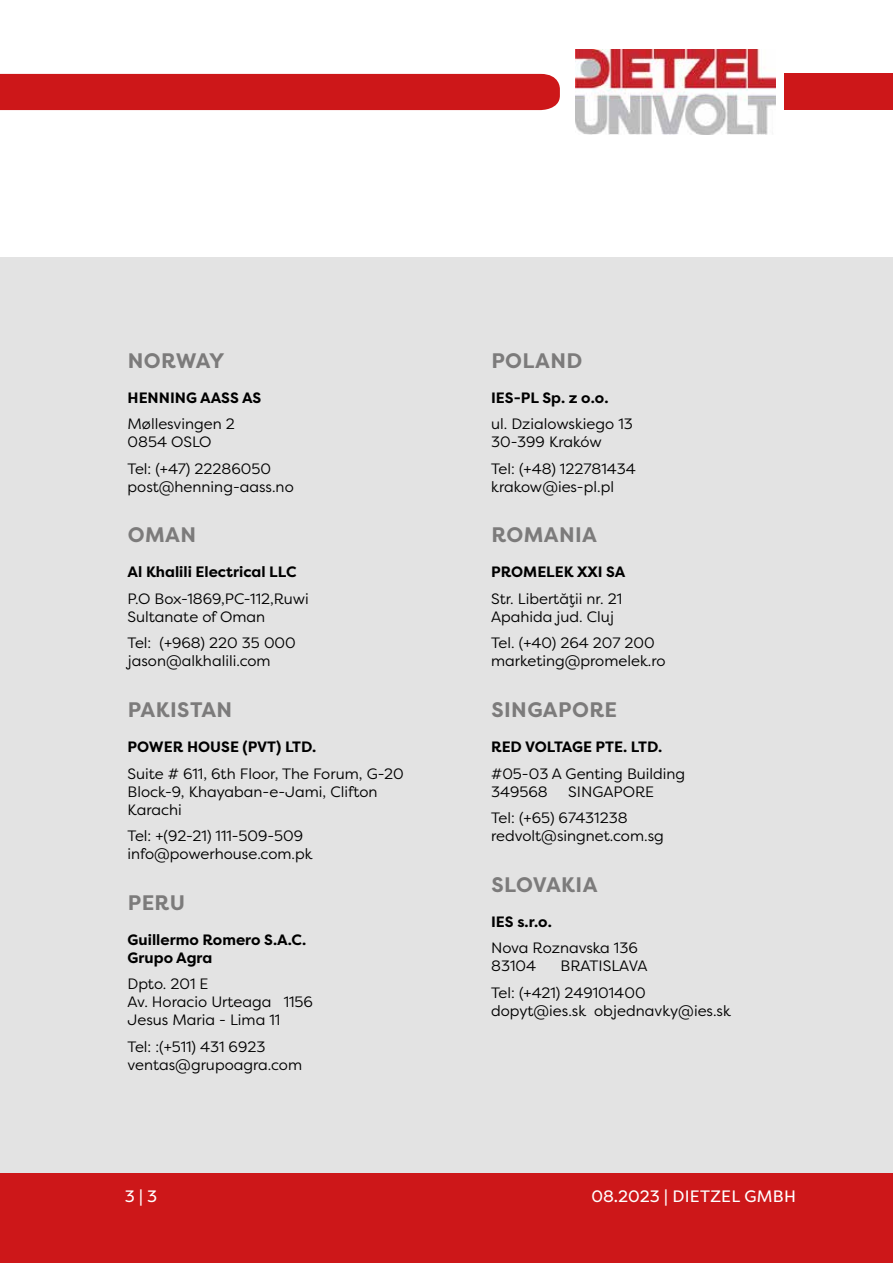
<style>
.page{position:relative;width:893px;height:1263px;background:#fff}
.page>*{position:absolute;margin:0;border:0;box-sizing:border-box;transform-origin:0 0}
.t1{font:700 21px "Filson Pro";letter-spacing:.02em;color:#7c7b7b}
.t2{font:16.5px "Filson Pro";letter-spacing:.02em;color:#fff}
.t3{font:15px/18px "Filson Pro";color:#000}
.t4{font:700 15px/18px "Filson Pro";color:#000}
</style>
<div class="page">
<div style="left:0;top:257px;width:893px;height:1006px;background:#e3e3e3"></div>
<div style="left:0;top:74px;width:560px;height:36px;background:#cd1719"></div>
<div style="left:785px;top:74px;width:108px;height:36px;background:#cd1719"></div>
<img style="left:575px;top:50px;width:200px;height:84px">
<div style="left:0;top:1174px;width:893px;height:89px;background:#cd1719"></div>
<h1 class="t1" style="left:128px;top:347px;width:98px">NORWAY</h1>
<p class="t4" style="left:128px;top:389px;width:135px">HENNING AASS AS</p>
<p class="t3" style="left:128px;top:414px;width:109px">Møllesvingen 2<br>0854 OSLO</p>
<p class="t3" style="left:128px;top:459px;width:168px">Tel: (+47) 22286050 post@henning-aass.no</p>
<h1 class="t1" style="left:128px;top:522px;width:70px">OMAN</h1>
<p class="t4" style="left:128px;top:563px;width:170px">Al Khalili Electrical LLC</p>
<p class="t3" style="left:128px;top:589px;width:183px">P.O Box-1869,PC-112,Ruwi<br>Sultanate of Oman</p>
<p class="t3" style="left:128px;top:634px;width:170px">Tel: (+968) 220 35 000 jason@alkhalili.com</p>
<h1 class="t1" style="left:128px;top:696px;width:106px">PAKISTAN</h1>
<p class="t4" style="left:128px;top:738px;width:190px">POWER HOUSE (PVT) LTD.</p>
<p class="t3" style="left:128px;top:764px;width:278px">Suite # 611, 6th Floor, The Forum, G-20<br>Block-9, Khayaban-e-Jami, Clifton<br>Karachi</p>
<p class="t3" style="left:128px;top:826px;width:187px">Tel: +(92-21) 111-509-509 info@powerhouse.com.pk</p>
<h1 class="t1" style="left:128px;top:889px;width:59px">PERU</h1>
<p class="t4" style="left:128px;top:931px;width:180px">Guillermo Romero S.A.C.<br>Grupo Agra</p>
<p class="t3" style="left:128px;top:975px;width:187px">Dpto. 201 E<br>Av. Horacio Urteaga 1156<br>Jesus Maria - Lima 11</p>
<p class="t3" style="left:128px;top:1037px;width:176px">Tel: :(+511) 431 6923 ventas@grupoagra.com</p>
<h1 class="t1" style="left:491px;top:347px;width:92px">POLAND</h1>
<p class="t4" style="left:491px;top:389px;width:119px">IES-PL Sp. z o.o.</p>
<p class="t3" style="left:491px;top:414px;width:143px">ul. Dzialowskiego 13<br>30-399 Kraków</p>
<p class="t3" style="left:491px;top:459px;width:146px">Tel: (+48) 122781434 krakow@ies-pl.pl</p>
<h1 class="t1" style="left:491px;top:522px;width:107px">ROMANIA</h1>
<p class="t4" style="left:491px;top:563px;width:136px">PROMELEK XXI SA</p>
<p class="t3" style="left:491px;top:589px;width:133px">Str. Libertății nr. 21<br>Apahida jud. Cluj</p>
<p class="t3" style="left:491px;top:634px;width:176px">Tel. (+40) 264 207 200 marketing@promelek.ro</p>
<h1 class="t1" style="left:491px;top:696px;width:127px">SINGAPORE</h1>
<p class="t4" style="left:491px;top:738px;width:173px">RED VOLTAGE PTE. LTD.</p>
<p class="t3" style="left:491px;top:764px;width:196px">#05-03 A Genting Building<br>349568</p>
<p class="t3" style="left:491px;top:778px;width:164px;line-height:26.5px;text-indent:77px">SINGAPORE<br>Tel: (+65) 67431238</p>
<p class="t3" style="left:491px;top:826px;width:174px">redvolt@singnet.com.sg</p>
<h1 class="t1" style="left:491px;top:871px;width:108px">SLOVAKIA</h1>
<p class="t4" style="left:491px;top:913px;width:62px">IES s.r.o.</p>
<p class="t3" style="left:491px;top:939px;width:148px">Nova Roznavska 136<br>83104</p>
<p class="t3" style="left:491px;top:952px;width:158px;line-height:26.5px;text-align:right">BRATISLAVA<br>Tel: (+421) 249101400</p>
<p class="t3" style="left:491px;top:1001px;width:241px">dopyt@ies.sk objednavky@ies.sk</p>
<p class="t2" style="left:125px;top:1185px;width:34px">3 | 3</p>
<p class="t2" style="left:591px;top:1185px;width:206px">08.2023 | DIETZEL GMBH</p>
</div>
